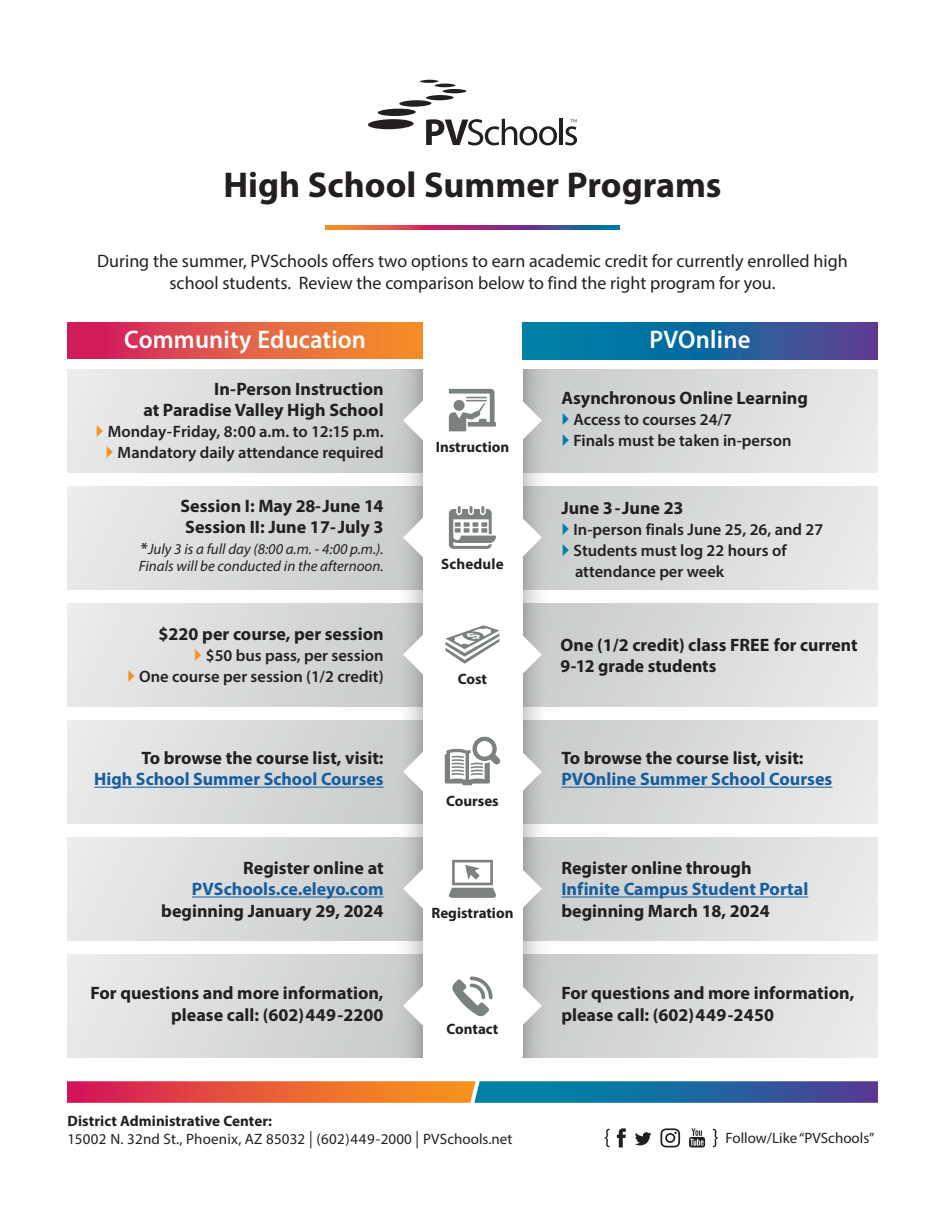
<style>
.page{position:relative;width:945px;height:1215px;background:#fff}
.page>*{position:absolute;margin:0;border:0;box-sizing:border-box;transform-origin:0 0}
.t1{font:700 36px "Myriad Pro";color:#231f20}
.t2{font:600 25.5px "Myriad Pro";letter-spacing:.005em;color:#fff}
.t3{font:700 18px/21.6px "Myriad Pro";color:#231f20}
.t4{font:18px/21.6px "Myriad Pro";color:#231f20;text-align:center}
.t5{font:700 18px "Myriad Pro";color:#175d9e}
.t6{font:600 16.5px "Myriad Pro";color:#231f20}
.t7{font:15px "Myriad Pro";letter-spacing:.01em;color:#231f20}
.t8{font:700 15px "Myriad Pro";color:#231f20}
.t9{font:italic 15px "Myriad Pro";color:#231f20}
.s1{font-weight:600;font-style:normal;font-size:16.5px}
.s2{font-size:17.25px}
.s3{font-size:17.1px}
</style>
<div class="page">
<svg style="left:563px;top:370px;width:315px;height:102px;background:#dbdcdc"></svg>
<svg style="left:563px;top:486px;width:315px;height:103px;background:#dbdcdc"></svg>
<svg style="left:563px;top:603px;width:315px;height:103px;background:#dbdcdc"></svg>
<svg style="left:563px;top:720px;width:315px;height:103px;background:#dadcdc"></svg>
<svg style="left:563px;top:837px;width:315px;height:103px;background:#dadcdc"></svg>
<svg style="left:563px;top:954px;width:315px;height:103px;background:#dbdcdc"></svg>
<svg style="left:542px;top:370px;width:21px;height:687px;background:#d0d2d2"></svg>
<svg style="left:68px;top:370px;width:314px;height:102px;background:#dbdcdc"></svg>
<svg style="left:68px;top:486px;width:314px;height:103px;background:#dbdcdc"></svg>
<svg style="left:68px;top:603px;width:314px;height:103px;background:#dbdcdc"></svg>
<svg style="left:68px;top:720px;width:314px;height:103px;background:#dadcdc"></svg>
<div style="left:68px;top:837px;width:355px;height:103px;background:linear-gradient(to bottom,#dedfdf,#d9dbdb)"></div>
<svg style="left:68px;top:954px;width:314px;height:103px;background:#dbdcdc"></svg>
<svg style="left:442px;top:89px;width:25px;height:4px"></svg>
<hr style="left:434px;top:84px;width:22px;height:3px;background:#231f20;border-radius:50%">
<hr style="left:420px;top:80px;width:19px;height:3px;background:#231f20;border-radius:50%">
<svg style="left:368px;top:95px;width:189px;height:50px"></svg>
<hr style="left:559px;top:119px;width:4px;height:26px;background:#231f20">
<svg style="left:565px;top:119px;width:12px;height:26px"></svg>
<hr style="left:94px;top:787px;width:290px;height:1px;background:#175d9e">
<hr style="left:192px;top:897px;width:192px;height:1px;background:#175d9e">
<hr style="left:561px;top:787px;width:271px;height:1px;background:#175d9e">
<hr style="left:561px;top:897px;width:247px;height:1px;background:#175d9e">
<div style="left:68px;top:322px;width:355px;height:37px;background:linear-gradient(to right,#cf1b64,#f69a29)"></div>
<svg style="left:522px;top:322px;width:356px;height:37px;background:#1d649d"></svg>
<img style="left:68px;top:1082px;width:810px;height:21px">
<svg style="left:617px;top:1128px;width:9px;height:20px"></svg>
<svg style="left:689px;top:1128px;width:16px;height:19px"></svg>
<svg style="left:635px;top:1132px;width:17px;height:13px"></svg>
<svg style="left:660px;top:1128px;width:20px;height:20px"></svg>
<svg style="left:713px;top:1129px;width:5px;height:18px"></svg>
<svg style="left:605px;top:1129px;width:5px;height:18px"></svg>
<svg style="left:382px;top:370px;width:21px;height:687px;background:#d0d2d2"></svg>
<svg style="left:403px;top:351px;width:139px;height:707px"></svg>
<svg style="left:325px;top:225px;width:295px;height:5px"></svg>
<svg style="left:97px;top:425px;width:6px;height:12px"></svg>
<svg style="left:107px;top:446px;width:6px;height:12px"></svg>
<svg style="left:195px;top:649px;width:6px;height:12px"></svg>
<svg style="left:128px;top:670px;width:6px;height:12px"></svg>
<svg style="left:563px;top:413px;width:6px;height:12px"></svg>
<svg style="left:563px;top:434px;width:6px;height:12px"></svg>
<svg style="left:563px;top:523px;width:6px;height:12px"></svg>
<svg style="left:563px;top:544px;width:6px;height:12px"></svg>
<p class="t1" style="left:223px;top:162px;width:500px">High School Summer Programs</p>
<p class="t4" style="left:97px;top:250px;width:752px">During the summer, PVSchools offers two options to earn academic credit for currently enrolled high school students. Review the comparison below to find the right program for you.</p>
<p class="t2" style="left:124px;top:324px;width:243px">Community Education</p>
<p class="t2" style="left:649px;top:323px;width:103px">PVOnline</p>
<p class="t3" style="left:214px;top:377px;width:171px">In-Person Instruction</p>
<p class="t3" style="left:143px;top:398px;width:242px">at Paradise Valley High School</p>
<p class="t6" style="left:108px;top:421px;width:277px">Monday-Friday, 8:00 a.m. to 12:15 p.m.</p>
<p class="t6" style="left:118px;top:442px;width:267px">Mandatory daily attendance required</p>
<p class="t3" style="left:180px;top:495px;width:205px">Session I: May 28-June 14</p>
<p class="t3" style="left:185px;top:516px;width:200px">Session II: June 17-July 3</p>
<p class="t9" style="left:141px;top:540px;width:244px"><span class="s1">*</span>July 3 is a full day (8:00 a.m. - 4:00 p.m.).</p>
<p class="t9" style="left:139px;top:557px;width:246px">Finals will be conducted in the afternoon.</p>
<p class="t3" style="left:159px;top:622px;width:226px">$220 per course, per session</p>
<p class="t6" style="left:206px;top:645px;width:179px">$50 bus pass, per session</p>
<p class="t6" style="left:139px;top:666px;width:246px">One course per session (1/2 credit)</p>
<p class="t3" style="left:141px;top:746px;width:244px">To browse the course list, visit:</p>
<p class="t5" style="left:94px;top:768px;width:291px">High School Summer School Courses</p>
<p class="t3" style="left:243px;top:856px;width:142px">Register online at</p>
<p class="t5" style="left:192px;top:877px;width:193px">PVSchools.ce.eleyo.com</p>
<p class="t3" style="left:161px;top:899px;width:224px">beginning January 29, 2024</p>
<p class="t3" style="left:91px;top:982px;width:295px;text-align:right">For questions and more information, please call: (602)449-2200</p>
<p class="t8" style="left:436px;top:437px;width:75px">Instruction</p>
<p class="t8" style="left:441px;top:554px;width:64px">Schedule</p>
<p class="t8" style="left:458px;top:669px;width:31px">Cost</p>
<p class="t8" style="left:446px;top:791px;width:54px">Courses</p>
<p class="t8" style="left:431px;top:903px;width:84px">Registration</p>
<p class="t8" style="left:447px;top:1019px;width:53px">Contact</p>
<p class="t8" style="left:68px;top:1111px;width:206px">District Administrative Center:</p>
<p class="t7" style="left:68px;top:1129px;width:446px">15002 N. 32nd St., Phoenix, AZ 85032 <span class="s2">|</span> (602)449-2000 <span class="s3">|</span> PVSchools.net</p>
<p class="t3" style="left:561px;top:387px;width:248px">Asynchronous Online Learning</p>
<p class="t6" style="left:574px;top:409px;width:160px">Access to courses 24/7</p>
<p class="t6" style="left:574px;top:430px;width:220px">Finals must be taken in-person</p>
<p class="t3" style="left:561px;top:496px;width:123px">June 3-June 23</p>
<p class="t6" style="left:574px;top:519px;width:251px">In-person finals June 25, 26, and 27</p>
<p class="t6" style="left:574px;top:540px;width:215px">Students must log 22 hours of</p>
<p class="t6" style="left:575px;top:561px;width:151px">attendance per week</p>
<p class="t3" style="left:561px;top:634px;width:299px;line-height:21px">One (1/2 credit) class FREE for current<br>9-12 grade students</p>
<p class="t3" style="left:561px;top:746px;width:244px">To browse the course list, visit:</p>
<p class="t5" style="left:561px;top:768px;width:273px">PVOnline Summer School Courses</p>
<p class="t3" style="left:561px;top:856px;width:192px">Register online through</p>
<p class="t5" style="left:561px;top:877px;width:248px">Infinite Campus Student Portal</p>
<p class="t3" style="left:561px;top:899px;width:210px">beginning March 18, 2024</p>
<p class="t3" style="left:561px;top:982px;width:295px">For questions and more information, please call: (602)449-2450</p>
<p class="t7" style="left:726px;top:1129px;width:150px">Follow/Like “PVSchools”</p>
</div>
